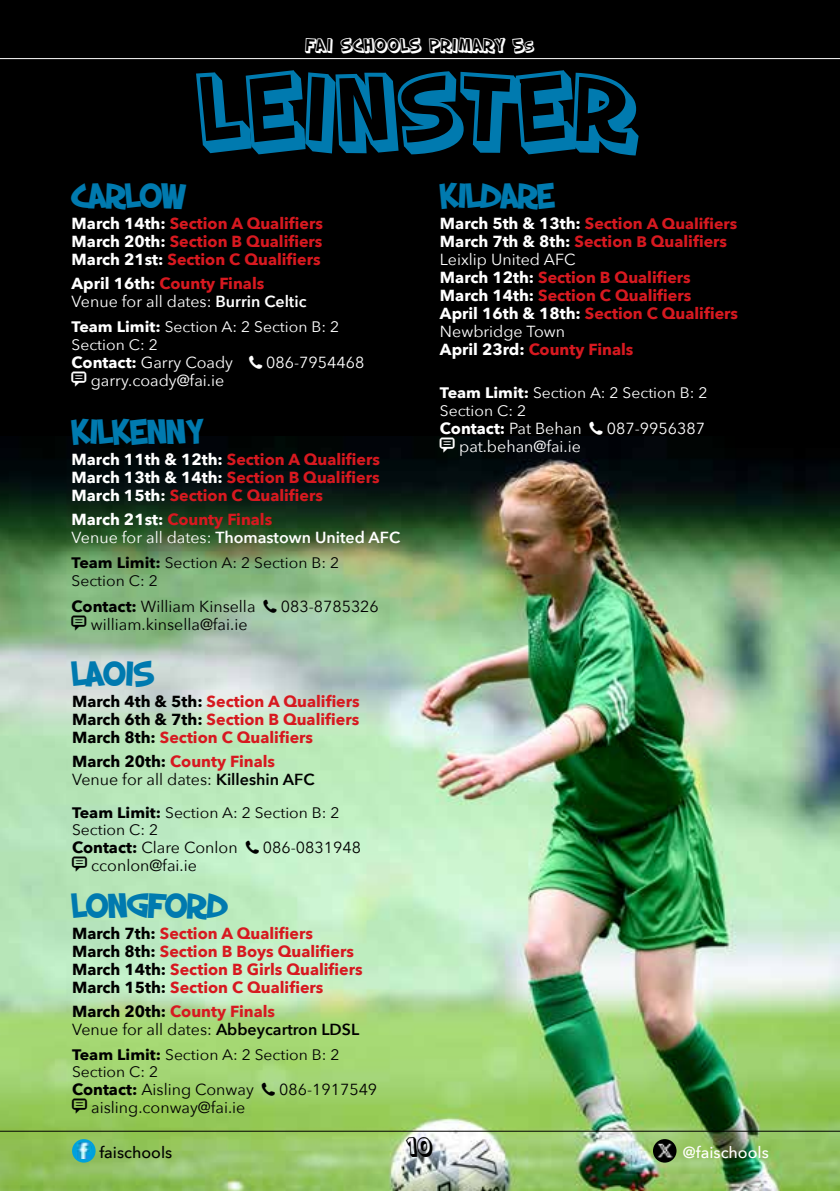
<style>
.page{position:relative;width:840px;height:1191px;background:#fff}
.page>*{position:absolute;margin:0;border:0;box-sizing:border-box;transform-origin:0 0}
.t1{font:96px "SF Slapstick Comic Shaded";color:#007aaf}
.t2{font:700 36px "SF Slapstick Comic";color:#007aaf}
.t3{font:24px "SF Slapstick Comic Shaded";color:#000}
.t4{font:18px "SF Slapstick Comic Shaded";color:#fff}
.t5{font:700 16px/18px "Avenir Next";color:#d71920;text-align:justify}
.t6{font:16px/18px "Avenir Next";color:#000}
.t7{font:16px/18px "Avenir Next";color:#fff}
.t8{font:600 16px/18px "Avenir Next";color:#fff}
.t9{font:700 16px "Avenir Next";color:#fff}
.t10{font:500 16px "Avenir Next";color:#fff}
.t11{font:500 16px "Avenir Next";color:#000}
.t12{font:15.2px/17px "Avenir Next";color:#000}
.t13{font:15.2px/17px "Avenir Next";color:#fff}
.s1{font-size:14px}
.s2{color:#fff}
.s3{font-weight:700}
.s4{font-weight:700;color:#d71920}
.s5{font-weight:600}
.s6{font-weight:400}
.s7{color:#000}
.s8{font-size:15.2px}
.s9{font-weight:400;color:#fff}
</style>
<div class="page">
<div style="left:0;top:0;width:839px;height:1191px;background:#000"></div>
<img style="left:0;top:437px;width:839px;height:754px">
<svg style="left:652px;top:1139px;width:24px;height:23px"></svg>
<img style="left:656px;top:1142px;width:16px;height:16px">
<svg style="left:72px;top:1139px;width:24px;height:23px"></svg>
<img style="left:76px;top:1142px;width:16px;height:16px">
<hr style="left:0;top:58px;width:839px;height:1px;background:#fff">
<hr style="left:0;top:1130px;width:839px;height:1px;background:#000">
<svg style="left:439px;top:437px;width:15px;height:15px"></svg>
<svg style="left:245px;top:840px;width:14px;height:14px"></svg>
<svg style="left:72px;top:856px;width:15px;height:15px"></svg>
<svg style="left:263px;top:599px;width:13px;height:14px"></svg>
<svg style="left:72px;top:615px;width:14px;height:15px"></svg>
<svg style="left:262px;top:1082px;width:13px;height:13px"></svg>
<svg style="left:72px;top:1098px;width:15px;height:15px"></svg>
<p class="t4" style="left:305px;top:33px;width:230px">FAI SCHOOLS PRIMARY 5<span class="s1">S</span></p>
<h1 class="t1" style="left:201px;top:44px;width:438px">LEINSTER</h1>
<h2 class="t2" style="left:72px;top:173px;width:115px">CARLOW</h2>
<p class="t5" style="left:72px;top:214px;width:253px"><span class="s2">March 14th:</span> Section A Qualifiers <span class="s2">March 20th:</span> Section B Qualifiers <span class="s2">March 21st:</span> Section C Qualifiers</p>
<p class="t7" style="left:72px;top:274px;width:236px"><span class="s3">April 16th:</span> <span class="s4">County Finals<br></span>Venue for all dates: <span class="s5">Burrin Celtic</span></p>
<p class="t13" style="left:72px;top:318px;width:269px"><span class="s3">Team Limit:</span> Section A: 2 Section B: 2<br>Section C: 2</p>
<p class="t7" style="left:72px;top:352px;width:163px"><span class="s3">Contact:</span> Garry Coady</p>
<p class="t7" style="left:266px;top:352px;width:99px">086-7954468</p>
<p class="t7" style="left:91px;top:370px;width:135px">garry.coady@fai.ie</p>
<h2 class="t2" style="left:72px;top:408px;width:132px">KILKENNY</h2>
<p class="t5" style="left:72px;top:450px;width:310px"><span class="s2">March 11th &amp; 12th:</span> Section A Qualifiers <span class="s2">March 13th &amp; 14th:</span> Section B Qualifiers <span class="s2">March 15th:</span> Section C Qualifiers</p>
<p class="t8" style="left:72px;top:510px;width:330px"><span class="s3">March 21st:</span> <span class="s4">County Finals<br></span><span class="s6">Venue for all dates:</span> Thomastown United AFC</p>
<p class="t12" style="left:72px;top:553px;width:269px;line-height:18px"><span class="s3">Team Limit:</span> Section A: 2 Section B: 2<br>Section C: 2</p>
<p class="t6" style="left:72px;top:596px;width:185px"><span class="s3">Contact:</span> William Kinsella</p>
<p class="t6" style="left:281px;top:596px;width:99px">083-8785326</p>
<p class="t6" style="left:91px;top:614px;width:158px">william.kinsella@fai.ie</p>
<h2 class="t2" style="left:72px;top:650px;width:83px">LAOIS</h2>
<p class="t5" style="left:72px;top:692px;width:289px"><span class="s7">March 4th &amp; 5th:</span> Section A Qualifiers <span class="s7">March 6th &amp; 7th:</span> Section B Qualifiers <span class="s7">March 8th:</span> Section C Qualifiers</p>
<p class="t6" style="left:72px;top:751px;width:244px"><span class="s3">March 20th:</span> <span class="s4">County Finals<br></span>Venue for all dates: <span class="s5">Killeshin AFC</span></p>
<p class="t12" style="left:72px;top:803px;width:269px"><span class="s3">Team Limit:</span> Section A: 2 Section B: 2<br>Section C: 2</p>
<p class="t6" style="left:72px;top:838px;width:167px"><span class="s3">Contact:</span> Clare Conlon</p>
<p class="t6" style="left:263px;top:838px;width:99px">086-0831948</p>
<p class="t6" style="left:91px;top:856px;width:107px">cconlon@fai.ie</p>
<h2 class="t2" style="left:72px;top:882px;width:156px">LONGFORD</h2>
<p class="t5" style="left:72px;top:924px;width:292px;text-align:left"><span class="s7">March 7th:</span> Section A Qualifiers <span class="s7">March 8th:</span> Section B Boys Qualifiers <span class="s7">March 14th:</span> Section B Girls Qualifiers <span class="s7">March 15th:</span> Section C Qualifiers</p>
<p class="t6" style="left:72px;top:1001px;width:288px"><span class="s3">March 20th:</span> <span class="s4">County Finals<br></span>Venue for all dates: <span class="s5">Abbeycartron LDSL</span></p>
<p class="t12" style="left:72px;top:1045px;width:269px"><span class="s3">Team Limit:</span> Section A: 2 Section B: 2<br>Section C: 2</p>
<p class="t6" style="left:72px;top:1079px;width:183px"><span class="s3">Contact:</span> Aisling Conway</p>
<p class="t6" style="left:279px;top:1079px;width:99px">086-1917549</p>
<p class="t6" style="left:91px;top:1097px;width:155px">aisling.conway@fai.ie</p>
<h2 class="t2" style="left:439px;top:173px;width:116px">KILDARE</h2>
<p class="t5" style="left:439px;top:214px;width:299px;text-align:left"><span class="s2">March 5th &amp; 13th:</span> Section <span class="s8">A Qualifiers<br></span><span class="s2">March 7th &amp; 8th:</span> Section <span class="s8">B</span> Qualifiers<br><span class="s9">Leixlip United AFC<br></span><span class="s2">March 12th:</span> Section B Qualifiers<br><span class="s2">March 14th:</span> Section C Qualifiers<br><span class="s2">April 16th &amp; 18th:</span> Section C Qualifiers<br><span class="s9">Newbridge Town<br></span><span class="s2">April 23rd:</span> County Finals</p>
<p class="t13" style="left:439px;top:384px;width:269px"><span class="s3">Team Limit:</span> Section A: 2 Section B: 2<br>Section C: 2</p>
<p class="t9" style="left:439px;top:414px;width:143px">Contact: <span class="s6">Pat Behan</span></p>
<p class="t7" style="left:606px;top:418px;width:99px">087-9956387</p>
<p class="t7" style="left:459px;top:436px;width:123px">pat.behan@fai.ie</p>
<p class="t11" style="left:99px;top:1138px;width:74px">faischools</p>
<h3 class="t3" style="left:407px;top:1129px;width:27px">10</h3>
<p class="t10" style="left:682px;top:1138px;width:87px">@faischools</p>
</div>
